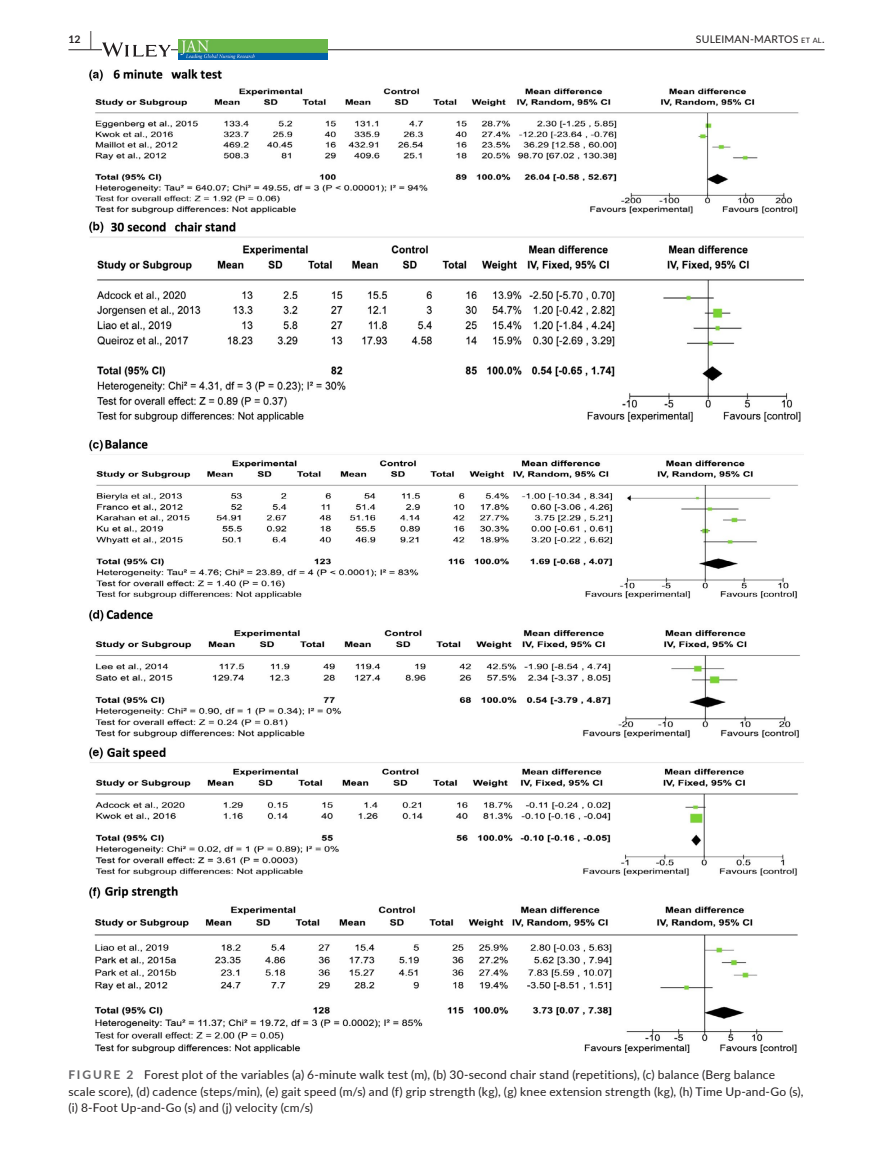
<style>
.page{position:relative;width:893px;height:1174px;background:#fff}
.page>*{position:absolute;margin:0;border:0;box-sizing:border-box;transform-origin:0 0}
.t1{font:12px/16.5px "Lato";letter-spacing:.015em;color:#231f20}
.t2{font:10.5px "Lato";letter-spacing:.015em;color:#231f20}
.t3{font:700 10.5px "Lato";color:#231f20}
.s1{font-size:19.5px}
.s2{font-size:7.35px}
.s3{font-weight:700;color:#636366}
</style>
<div class="page">
<hr style="left:68px;top:49px;width:756px;height:1px;background:#231f20">
<svg style="left:102px;top:42px;width:69px;height:15px"></svg>
<img style="left:178px;top:40px;width:149px;height:19px">
<img style="left:89px;top:69px;width:715px;height:983px">
<p class="t3" style="left:68px;top:31px;width:25px">12 <span class="s1">|</span></p>
<p class="t2" style="left:696px;top:31px;width:130px">SULEIMAN-MARTOS <span class="s2">et al</span>.</p>
<p class="t1" style="left:68px;top:1066px;width:736px"><span class="s3">FIGURE 2</span> Forest plot of the variables (a) 6-minute walk test (m), (b) 30-second chair stand (repetitions), (c) balance (Berg balance scale score), (d) cadence (steps/min), (e) gait speed (m/s) and (f) grip strength (kg), (g) knee extension strength (kg), (h) Time Up-and-Go (s), (i) 8-Foot Up-and-Go (s) and (j) velocity (cm/s)</p>
</div>
